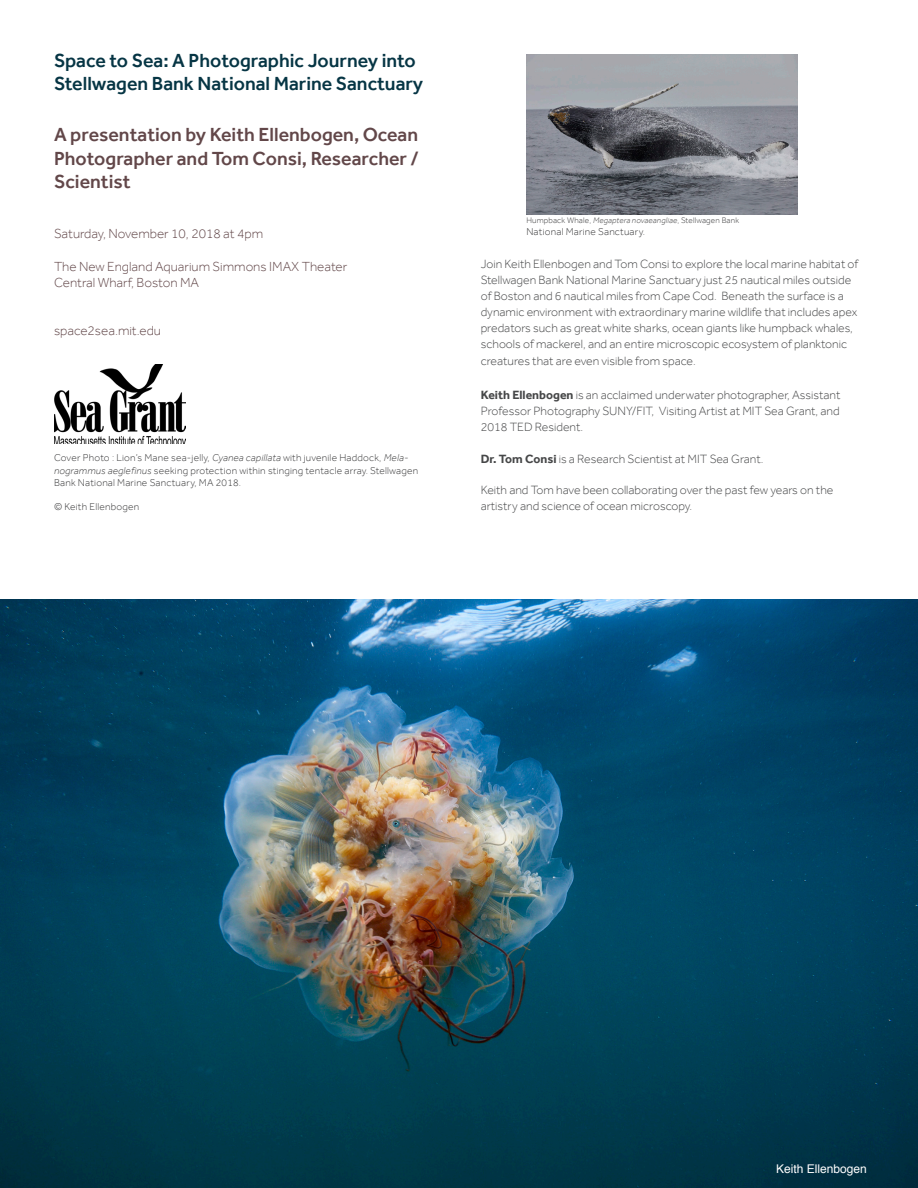
<style>
.page{position:relative;width:918px;height:1188px;background:#fff}
.page>*{position:absolute;margin:0;border:0;box-sizing:border-box;transform-origin:0 0}
.t1{font:500 19.5px/23.4px "Effra Trial";color:#624749;text-align:justify}
.t2{font:500 19.5px "Effra Trial";color:#063544}
.t3{font:300 13.5px "Effra Trial";color:#624749}
.t4{font:300 12.3px/16px "Effra Trial";color:#464748}
.t5{font:12px "Helvetica";color:#fff}
.t6{font:300 10.2px/12.3px "Effra Trial";letter-spacing:.02em;color:#383839}
.t7{font:300 8.25px "Effra Trial";letter-spacing:.02em;color:#383839}
.s1{font-style:italic}
.s2{font-weight:700}
</style>
<div class="page">
<img style="left:54px;top:364px;width:132px;height:79px">
<img style="left:526px;top:54px;width:272px;height:160px">
<img style="left:0;top:600px;width:917px;height:588px">
<p class="t2" style="left:54px;top:49px;width:363px">Space to Sea: A Photographic Journey into</p>
<p class="t2" style="left:54px;top:72px;width:371px">Stellwagen Bank National Marine Sanctuary</p>
<p class="t1" style="left:54px;top:123px;width:366px">A presentation by Keith Ellenbogen, Ocean Photographer and Tom Consi, Researcher / Scientist</p>
<p class="t3" style="left:54px;top:226px;width:211px">Saturday, November 10, 2018 at 4pm</p>
<p class="t3" style="left:54px;top:258px;width:295px">The New England Aquarium Simmons IMAX Theater</p>
<p class="t3" style="left:54px;top:274px;width:147px">Central Wharf, Boston MA</p>
<p class="t3" style="left:54px;top:323px;width:109px">space2sea.mit.edu</p>
<p class="t6" style="left:54px;top:452px;width:366px">Cover Photo : Lion’s Mane sea-jelly, <span class="s1">Cyanea capillata</span> with juvenile Haddock, <span class="s1">Mela&shy;nogrammus aeglefinus</span> seeking protection within stinging tentacle array. Stellwagen<br>Bank National Marine Sanctuary, MA 2018.</p>
<p class="t6" style="left:54px;top:501px;width:87px">© Keith Ellenbogen</p>
<p class="t7" style="left:526px;top:215px;width:214px">Humpback Whale, <span class="s1">Megaptera novaeangliae</span>, Stellwagen Bank</p>
<p class="t6" style="left:526px;top:225px;width:120px">National Marine Sanctuary.</p>
<p class="t4" style="left:481px;top:256px;width:379px">Join Keith Ellenbogen and Tom Consi to explore the local marine habitat of Stellwagen Bank National Marine Sanctuary just 25 nautical miles outside of Boston and 6 nautical miles from Cape Cod. Beneath the surface is a dynamic environment with extraordinary marine wildlife that includes apex predators such as great white sharks, ocean giants like humpback whales, schools of mackerel, and an entire microscopic ecosystem of planktonic creatures that are even visible from space.</p>
<p class="t4" style="left:481px;top:386px;width:361px;text-align:justify"><span class="s2">Keith Ellenbogen</span> is an acclaimed underwater photographer, Assistant Professor Photography SUNY/FIT, Visiting Artist at MIT Sea Grant, and 2018 TED Resident.</p>
<p class="t4" style="left:481px;top:451px;width:284px"><span class="s2">Dr. Tom Consi</span> is a Research Scientist at MIT Sea Grant.</p>
<p class="t4" style="left:481px;top:481px;width:354px">Keith and Tom have been collaborating over the past few years on the artistry and science of ocean microscopy.</p>
<p class="t5" style="left:776px;top:1160px;width:92px">Keith Ellenbogen</p>
</div>
